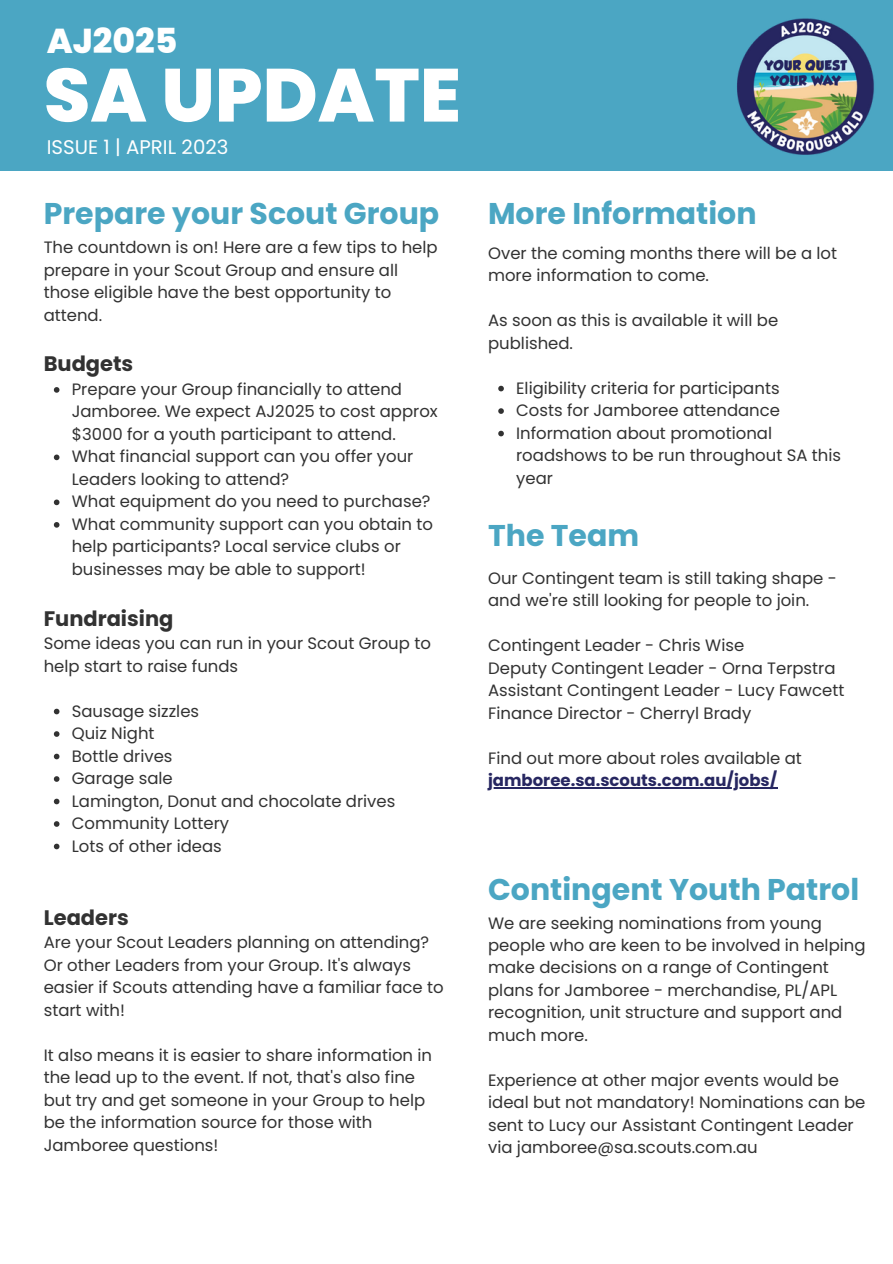
<style>
.page{position:relative;width:893px;height:1264px;background:#fff}
.page>*{position:absolute;margin:0;border:0;box-sizing:border-box;transform-origin:0 0}
.t1{font:800 75px "Poppins";color:#fff}
.t2{font:800 34.5px "Poppins";color:#fff}
.t3{font:700 30px "Poppins";color:#4ba6c3}
.t4{font:700 21px "Poppins";color:#323232}
.t5{font:19.8px "Poppins";color:#fff}
.t6{font:16.5px/22.5px "Poppins";color:#323232}
.t7{font:700 16.5px "Poppins";color:#272761}
</style>
<div class="page">
<div style="left:0;top:0;width:892px;height:170px;background:#4ba6c3"></div>
<img style="left:737px;top:18px;width:137px;height:137px">
<svg style="left:54px;top:387px;width:5px;height:6px"></svg>
<svg style="left:54px;top:454px;width:5px;height:6px"></svg>
<svg style="left:54px;top:499px;width:5px;height:6px"></svg>
<svg style="left:54px;top:522px;width:5px;height:5px"></svg>
<svg style="left:54px;top:708px;width:5px;height:6px"></svg>
<svg style="left:54px;top:731px;width:5px;height:5px"></svg>
<svg style="left:54px;top:753px;width:5px;height:6px"></svg>
<svg style="left:54px;top:776px;width:5px;height:5px"></svg>
<svg style="left:54px;top:798px;width:5px;height:6px"></svg>
<svg style="left:54px;top:821px;width:5px;height:5px"></svg>
<svg style="left:54px;top:843px;width:5px;height:6px"></svg>
<svg style="left:498px;top:386px;width:6px;height:5px"></svg>
<svg style="left:498px;top:408px;width:6px;height:6px"></svg>
<svg style="left:498px;top:431px;width:6px;height:5px"></svg>
<hr style="left:488px;top:787px;width:289px;height:1px;background:#272761">
<h2 class="t2" style="left:47px;top:17px;width:132px">AJ2025</h2>
<h1 class="t1" style="left:44px;top:43px;width:418px">SA UPDATE</h1>
<p class="t5" style="left:47px;top:133px;width:183px">ISSUE 1 | APRIL 2023</p>
<h3 class="t3" style="left:44px;top:193px;width:397px">Prepare your Scout Group</h3>
<p class="t6" style="left:44px;top:236px;width:395px">The countdown is on! Here are a few tips to help prepare in your Scout Group and ensure all those eligible have the best opportunity to attend.</p>
<p class="t4" style="left:44px;top:349px;width:91px">Budgets</p>
<p class="t6" style="left:72px;top:378px;width:367px">Prepare your Group financially to attend Jamboree. We expect AJ2025 to cost approx $3000 for a youth participant to attend.<br>What financial support can you offer your Leaders looking to attend?<br>What equipment do you need to purchase?<br>What community support can you obtain to help participants? Local service clubs or businesses may be able to support!</p>
<p class="t4" style="left:44px;top:603px;width:131px">Fundraising</p>
<p class="t6" style="left:44px;top:632px;width:388px">Some ideas you can run in your Scout Group to help start to raise funds</p>
<p class="t6" style="left:72px;top:699px;width:325px">Sausage sizzles<br>Quiz Night<br>Bottle drives<br>Garage sale<br>Lamington, Donut and chocolate drives<br>Community Lottery<br>Lots of other ideas</p>
<p class="t4" style="left:44px;top:902px;width:86px">Leaders</p>
<p class="t6" style="left:44px;top:931px;width:401px">Are your Scout Leaders planning on attending?<br>Or other Leaders from your Group. It's always easier if Scouts attending have a familiar face to start with!</p>
<p class="t6" style="left:44px;top:1043px;width:390px">It also means it is easier to share information in the lead up to the event. If not, that's also fine but try and get someone in your Group to help be the information source for those with Jamboree questions!</p>
<h3 class="t3" style="left:488px;top:193px;width:270px">More Information</h3>
<p class="t6" style="left:488px;top:242px;width:350px">Over the coming months there will be a lot more information to come.</p>
<p class="t6" style="left:488px;top:309px;width:291px">As soon as this is available it will be published.</p>
<p class="t6" style="left:516px;top:376px;width:326px">Eligibility criteria for participants<br>Costs for Jamboree attendance<br>Information about promotional roadshows to be run throughout SA this year</p>
<h3 class="t3" style="left:488px;top:514px;width:152px">The Team</h3>
<p class="t6" style="left:488px;top:567px;width:350px">Our Contingent team is still taking shape - and we're still looking for people to join.</p>
<p class="t6" style="left:488px;top:634px;width:358px">Contingent Leader - Chris Wise<br>Deputy Contingent Leader - Orna Terpstra Assistant Contingent Leader - Lucy Fawcett Finance Director - Cherryl Brady</p>
<p class="t6" style="left:488px;top:746px;width:315px">Find out more about roles available at</p>
<p class="t7" style="left:488px;top:769px;width:290px">jamboree.sa.scouts.com.au/jobs/</p>
<h3 class="t3" style="left:488px;top:868px;width:372px">Contingent Youth Patrol</h3>
<p class="t6" style="left:488px;top:911px;width:379px">We are seeking nominations from young people who are keen to be involved in helping make decisions on a range of Contingent plans for Jamboree - merchandise, PL/APL recognition, unit structure and support and much more.</p>
<p class="t6" style="left:488px;top:1068px;width:379px">Experience at other major events would be ideal but not mandatory! Nominations can be sent to Lucy our Assistant Contingent Leader via jamboree@sa.scouts.com.au</p>
</div>
